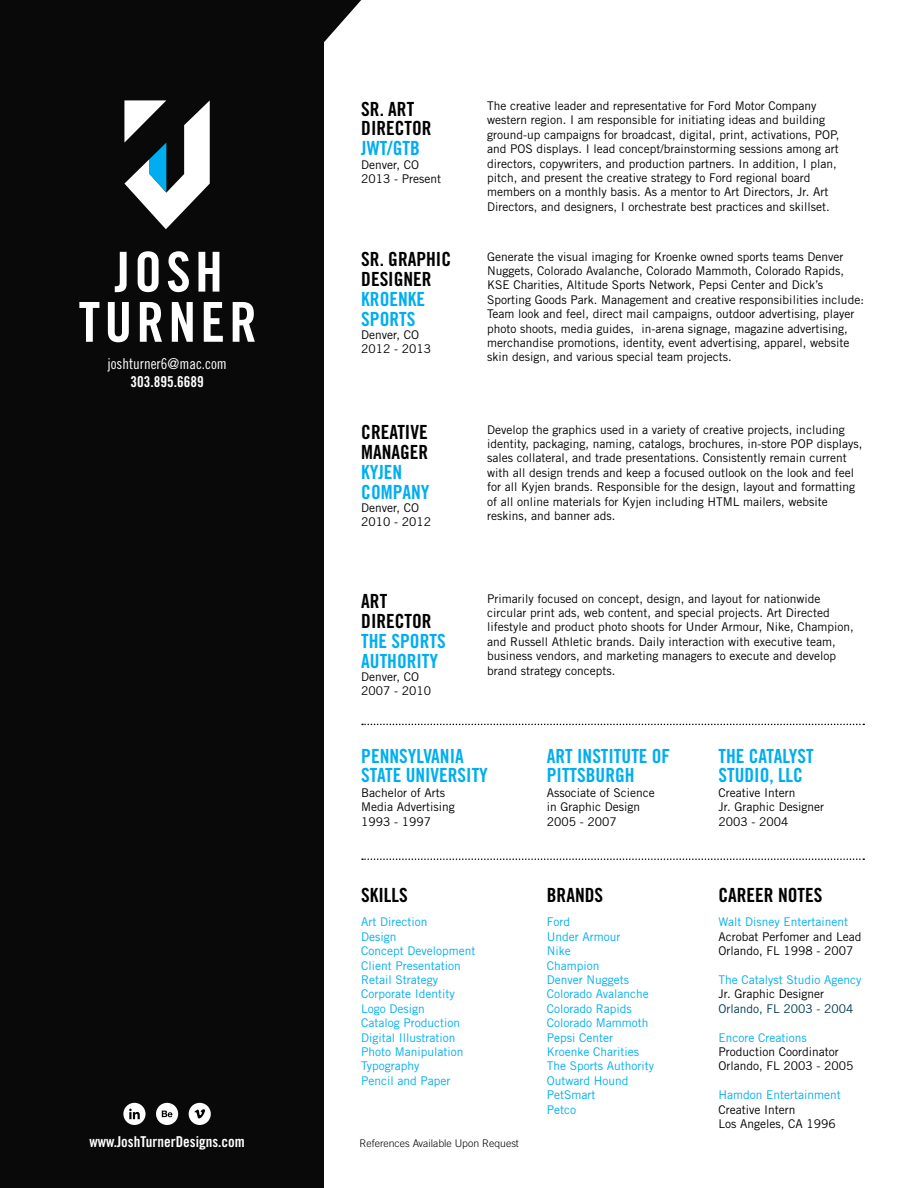
<style>
.page{position:relative;width:918px;height:1188px;background:#fff}
.page>*{position:absolute;margin:0;border:0;box-sizing:border-box;transform-origin:0 0}
.t1{font:19.5px/19.8px "Trade Gothic Bold Cond Twenty";color:#00aeef}
.t2{font:19.5px/19.8px "Trade Gothic Bold Cond Twenty";color:#000}
.t3{font:15px "Trade Gothic Bold Cond Twenty";color:#fff}
.t4{font:15px "Trade Gothic Cond Eighteen";color:#fff}
.t5{font:12px/14.4px "Trade Gothic";color:#000}
.t6{font:12px/14.4px "Trade Gothic";color:#00aeef}
.t7{font:12px "Trade Gothic";color:#01394e}
.t8{font:300 10.5px "Trade Gothic";color:#000}
</style>
<div class="page">
<svg style="left:0;top:0;width:361px;height:1188px;background:#232222"></svg>
<svg style="left:362px;top:724px;width:502px;height:1px"></svg>
<svg style="left:362px;top:858px;width:502px;height:2px"></svg>
<div style="left:156px;top:1103px;width:22px;height:22px;background:#fff;border-radius:50%"></div>
<svg style="left:162px;top:1111px;width:10px;height:6px"></svg>
<div style="left:123px;top:1103px;width:23px;height:22px;background:#fff;border-radius:50%"></div>
<svg style="left:129px;top:1109px;width:11px;height:10px"></svg>
<div style="left:189px;top:1103px;width:22px;height:22px;background:#fff;border-radius:50%"></div>
<svg style="left:194px;top:1109px;width:11px;height:10px"></svg>
<svg style="left:115px;top:252px;width:12px;height:40px"></svg>
<svg style="left:138px;top:251px;width:21px;height:41px"></svg>
<svg style="left:168px;top:251px;width:21px;height:41px"></svg>
<svg style="left:198px;top:252px;width:21px;height:40px"></svg>
<svg style="left:79px;top:302px;width:20px;height:40px"></svg>
<svg style="left:108px;top:302px;width:21px;height:40px"></svg>
<svg style="left:140px;top:302px;width:22px;height:40px"></svg>
<svg style="left:172px;top:302px;width:21px;height:40px"></svg>
<svg style="left:204px;top:302px;width:19px;height:40px"></svg>
<svg style="left:233px;top:302px;width:22px;height:40px"></svg>
<svg style="left:124px;top:100px;width:86px;height:129px"></svg>
<p class="t4" style="left:107px;top:354px;width:121px">joshturner6@mac.com</p>
<p class="t3" style="left:130px;top:372px;width:75px">303.895.6689</p>
<h1 class="t2" style="left:361px;top:99px;width:72px">SR. ART<br>DIRECTOR</h1>
<h1 class="t1" style="left:361px;top:138px;width:60px">JWT/GTB</h1>
<p class="t5" style="left:361px;top:158px;width:81px;line-height:13.8px">Denver, CO<br>2013 - Present</p>
<h1 class="t2" style="left:361px;top:249px;width:91px">SR. GRAPHIC<br>DESIGNER</h1>
<h1 class="t1" style="left:361px;top:289px;width:65px">KROENKE<br>SPORTS</h1>
<p class="t5" style="left:361px;top:328px;width:71px;line-height:13.8px">Denver, CO<br>2012 - 2013</p>
<h1 class="t2" style="left:361px;top:422px;width:69px">CREATIVE<br>MANAGER</h1>
<h1 class="t1" style="left:361px;top:462px;width:70px">KYJEN<br>COMPANY</h1>
<p class="t5" style="left:361px;top:501px;width:71px;line-height:13.8px">Denver, CO<br>2010 - 2012</p>
<h1 class="t2" style="left:361px;top:591px;width:72px">ART<br>DIRECTOR</h1>
<h1 class="t1" style="left:361px;top:631px;width:86px">THE SPORTS<br>AUTHORITY</h1>
<p class="t5" style="left:361px;top:670px;width:71px;line-height:13.8px">Denver, CO<br>2007 - 2010</p>
<p class="t5" style="left:487px;top:98px;width:354px">The creative leader and representative for Ford Motor Company western region. I am responsible for initiating ideas and building ground-up campaigns for broadcast, digital, print, activations, POP, and POS displays. I lead concept/brainstorming sessions among art directors, copywriters, and production partners. In addition, I plan, pitch, and present the creative strategy to Ford regional board members on a monthly basis. As a mentor to Art Directors, Jr. Art Directors, and designers, I orchestrate best practices and skillset.</p>
<p class="t5" style="left:487px;top:249px;width:378px">Generate the visual imaging for Kroenke owned sports teams Denver Nuggets, Colorado Avalanche, Colorado Mammoth, Colorado Rapids, KSE Charities, Altitude Sports Network, Pepsi Center and Dick’s Sporting Goods Park. Management and creative responsibilities include:<br>Team look and feel, direct mail campaigns, outdoor advertising, player photo shoots, media guides, in-arena signage, magazine advertising, merchandise promotions, identity, event advertising, apparel, website skin design, and various special team projects.</p>
<p class="t5" style="left:487px;top:422px;width:377px">Develop the graphics used in a variety of creative projects, including identity, packaging, naming, catalogs, brochures, in-store POP displays, sales collateral, and trade presentations. Consistently remain current with all design trends and keep a focused outlook on the look and feel for all Kyjen brands. Responsible for the design, layout and formatting of all online materials for Kyjen including HTML mailers, website reskins, and banner ads.</p>
<p class="t5" style="left:487px;top:591px;width:368px">Primarily focused on concept, design, and layout for nationwide circular print ads, web content, and special projects. Art Directed lifestyle and product photo shoots for Under Armour, Nike, Champion, and Russell Athletic brands. Daily interaction with executive team, business vendors, and marketing managers to execute and develop brand strategy concepts.</p>
<h1 class="t1" style="left:361px;top:746px;width:128px">PENNSYLVANIA<br>STATE UNIVERSITY</h1>
<p class="t5" style="left:361px;top:785px;width:95px">Bachelor of Arts<br>Media Advertising<br>1993 - 1997</p>
<h1 class="t1" style="left:547px;top:746px;width:125px">ART INSTITUTE OF<br>PITTSBURGH</h1>
<p class="t5" style="left:547px;top:785px;width:109px">Associate of Science in Graphic Design<br>2005 - 2007</p>
<h1 class="t1" style="left:719px;top:746px;width:97px">THE CATALYST<br>STUDIO, LLC</h1>
<p class="t5" style="left:719px;top:785px;width:107px">Creative Intern<br>Jr. Graphic Designer<br>2003 - 2004</p>
<h1 class="t2" style="left:361px;top:885px;width:48px">SKILLS</h1>
<p class="t6" style="left:361px;top:915px;width:116px">Art Direction<br>Design<br>Concept Development<br>Client Presentation<br>Retail Strategy<br>Corporate Identity<br>Logo Design<br>Catalog Production<br>Digital Illustration<br>Photo Manipulation<br>Typography<br>Pencil and Paper</p>
<h1 class="t2" style="left:547px;top:885px;width:58px">BRANDS</h1>
<h1 class="t2" style="left:719px;top:885px;width:105px">CAREER NOTES</h1>
<p class="t6" style="left:547px;top:915px;width:109px">Ford<br>Under Armour<br>Nike<br>Champion<br>Denver Nuggets<br>Colorado Avalanche<br>Colorado Rapids<br>Colorado Mammoth<br>Pepsi Center<br>Kroenke Charities<br>The Sports Authority<br>Outward Hound<br>PetSmart<br>Petco</p>
<p class="t6" style="left:719px;top:915px;width:131px">Walt Disney Entertainent</p>
<p class="t5" style="left:719px;top:929px;width:144px">Acrobat Perfomer and Lead<br>Orlando, FL 1998 - 2007</p>
<p class="t6" style="left:719px;top:972px;width:144px">The Catalyst Studio Agency</p>
<p class="t5" style="left:719px;top:987px;width:107px">Jr. Graphic Designer</p>
<p class="t7" style="left:719px;top:1001px;width:136px">Orlando, FL 2003 - 2004</p>
<p class="t6" style="left:719px;top:1030px;width:90px">Encore Creations</p>
<p class="t5" style="left:719px;top:1044px;width:136px">Production Coordinator<br>Orlando, FL 2003 - 2005</p>
<p class="t6" style="left:719px;top:1088px;width:124px">Hamdon Entertainment</p>
<p class="t5" style="left:719px;top:1102px;width:119px">Creative Intern<br>Los Angeles, CA 1996</p>
<p class="t3" style="left:89px;top:1133px;width:157px">www.JoshTurnerDesigns.com</p>
<p class="t8" style="left:360px;top:1137px;width:161px">References Available Upon Request</p>
</div>
